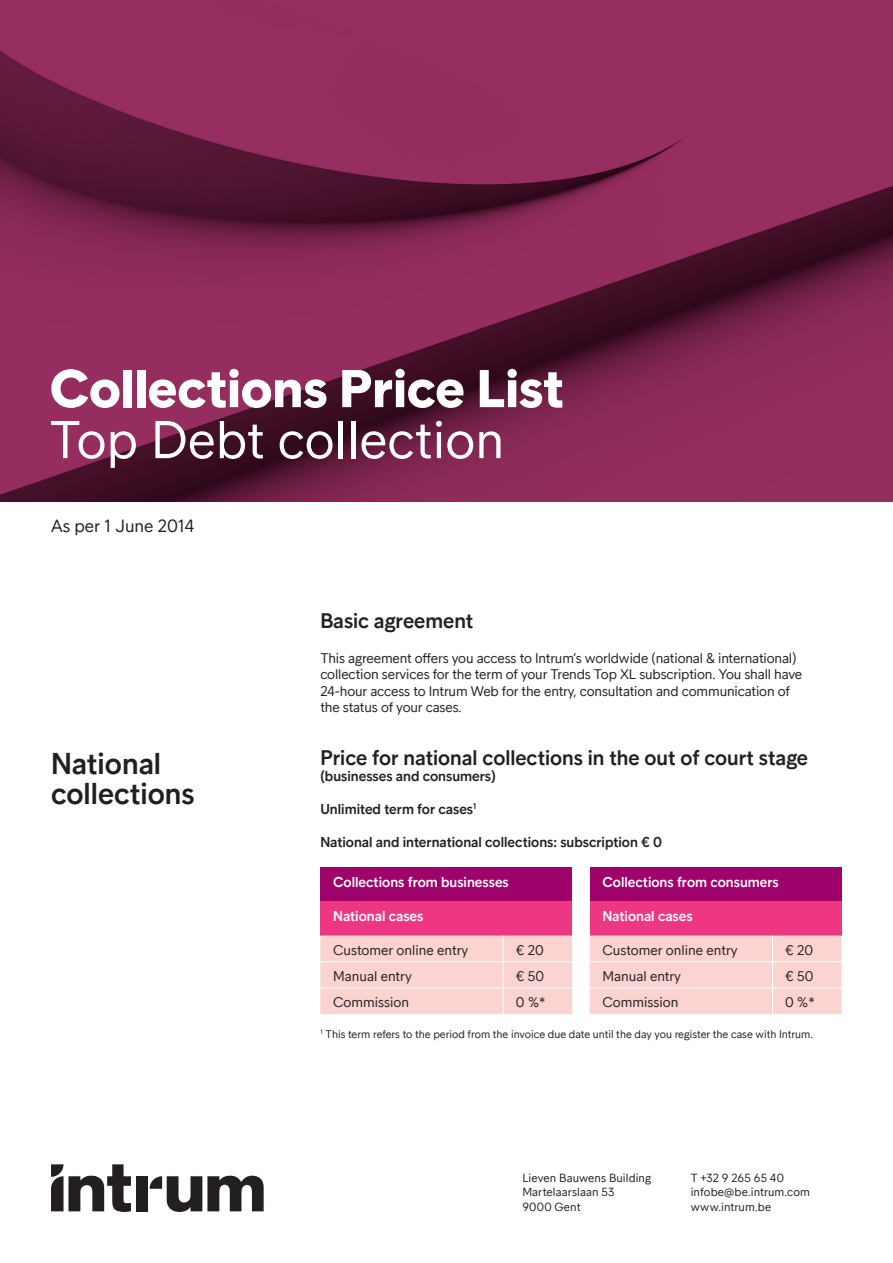
<style>
.page{position:relative;width:893px;height:1263px;background:#fff}
.page>*{position:absolute;margin:0;border:0;box-sizing:border-box;transform-origin:0 0}
.t1{font:700 54px "Intrum Sans BETA";color:#fff}
.t2{font:54px "Intrum Sans BETA";color:#fff}
.t3{font:500 30px "Intrum Sans BETA";color:#231f20}
.t4{font:500 21px "Intrum Sans BETA";color:#231f20}
.t5{font:18px "Intrum Sans";color:#231f20}
.t6{font:14.25px "Intrum Sans BETA";letter-spacing:-.01em;color:#231f20}
.t7{font:500 14.25px "Intrum Sans BETA";color:#231f20}
.t8{font:500 14.25px "Intrum Sans BETA";color:#fff}
.Information_Copy{font:12px "Intrum Sans BETA";letter-spacing:.01em;color:#231f20}
.t9{font:11.25px "Intrum Sans BETA";color:#231f20}
</style>
<div class="page">
<img style="left:0;top:0;width:893px;height:502px">
<div style="left:320px;top:867px;width:252px;height:34px;background:#a0026b"></div>
<div style="left:320px;top:901px;width:252px;height:34px;background:#ee3782"></div>
<div style="left:320px;top:935px;width:252px;height:79px;background:#fbd3d0"></div>
<hr style="left:320px;top:961px;width:183px;height:1px;background:#fff">
<hr style="left:503px;top:961px;width:69px;height:1px;background:#fff">
<hr style="left:320px;top:987px;width:183px;height:1px;background:#fff">
<hr style="left:503px;top:987px;width:69px;height:1px;background:#fff">
<div style="left:590px;top:867px;width:251px;height:34px;background:#a0026b"></div>
<div style="left:590px;top:901px;width:251px;height:34px;background:#ee3782"></div>
<div style="left:590px;top:935px;width:251px;height:79px;background:#fbd3d0"></div>
<hr style="left:590px;top:961px;width:182px;height:1px;background:#fff">
<hr style="left:772px;top:961px;width:69px;height:1px;background:#fff">
<hr style="left:590px;top:987px;width:182px;height:1px;background:#fff">
<hr style="left:772px;top:987px;width:69px;height:1px;background:#fff">
<div style="left:136px;top:1176px;width:12px;height:35px;background:#231f20"></div>
<svg style="left:51px;top:1164px;width:80px;height:48px"></svg>
<svg style="left:150px;top:1176px;width:114px;height:36px"></svg>
<p class="t1" style="left:50px;top:357px;width:516px">Collections Price List</p>
<p class="t2" style="left:50px;top:409px;width:456px">Top Debt collection</p>
<p class="t5" style="left:51px;top:516px;width:145px">As per 1 June 2014</p>
<p class="t3" style="left:51px;top:746px;width:112px">National</p>
<p class="t3" style="left:51px;top:776px;width:145px">collections</p>
<p class="t4" style="left:320px;top:609px;width:155px">Basic agreement</p>
<p class="t6" style="left:320px;top:650px;width:478px">This agreement offers you access to Intrum’s worldwide (national &amp; international)</p>
<p class="t6" style="left:320px;top:666px;width:483px">collection services for the term of your Trends Top XL subscription. You shall have</p>
<p class="t6" style="left:320px;top:683px;width:471px">24-hour access to Intrum Web for the entry, consultation and communication of</p>
<p class="t6" style="left:320px;top:699px;width:143px">the status of your cases.</p>
<p class="t4" style="left:320px;top:745px;width:489px">Price for national collections in the out of court stage</p>
<p class="t7" style="left:320px;top:768px;width:177px">(businesses and consumers)</p>
<p class="t7" style="left:320px;top:801px;width:158px">Unlimited term for cases<sup>1</sup></p>
<p class="t7" style="left:320px;top:834px;width:343px">National and international collections: subscription € 0</p>
<p class="t8" style="left:333px;top:874px;width:177px">Collections from businesses</p>
<p class="t8" style="left:333px;top:908px;width:92px">National cases</p>
<p class="t6" style="left:333px;top:942px;width:137px">Customer online entry</p>
<p class="t6" style="left:516px;top:942px;width:29px">€ 20</p>
<p class="t6" style="left:333px;top:968px;width:80px">Manual entry</p>
<p class="t6" style="left:516px;top:968px;width:30px">€ 50</p>
<p class="t6" style="left:333px;top:994px;width:77px">Commission</p>
<p class="t6" style="left:516px;top:994px;width:31px">0 %*</p>
<p class="t8" style="left:602px;top:874px;width:178px">Collections from consumers</p>
<p class="t8" style="left:602px;top:908px;width:92px">National cases</p>
<p class="t6" style="left:602px;top:942px;width:137px">Customer online entry</p>
<p class="t6" style="left:785px;top:942px;width:29px">€ 20</p>
<p class="t6" style="left:602px;top:968px;width:80px">Manual entry</p>
<p class="t6" style="left:785px;top:968px;width:30px">€ 50</p>
<p class="t6" style="left:602px;top:994px;width:77px">Commission</p>
<p class="t6" style="left:785px;top:994px;width:31px">0 %*</p>
<p class="t9" style="left:320px;top:1027px;width:494px"><sup>1</sup> This term refers to the period from the invoice due date until the day you register the case with Intrum.</p>
<p class="Information_Copy" style="left:522px;top:1171px;width:130px">Lieven Bauwens Building</p>
<p class="Information_Copy" style="left:522px;top:1185px;width:93px">Martelaarslaan 53</p>
<p class="Information_Copy" style="left:522px;top:1200px;width:60px">9000 Gent</p>
<p class="Information_Copy" style="left:691px;top:1171px;width:95px">T +32 9 265 65 40</p>
<p class="Information_Copy" style="left:691px;top:1185px;width:121px">infobe@be.intrum.com</p>
<p class="Information_Copy" style="left:691px;top:1200px;width:82px">www.intrum.be</p>
</div>
